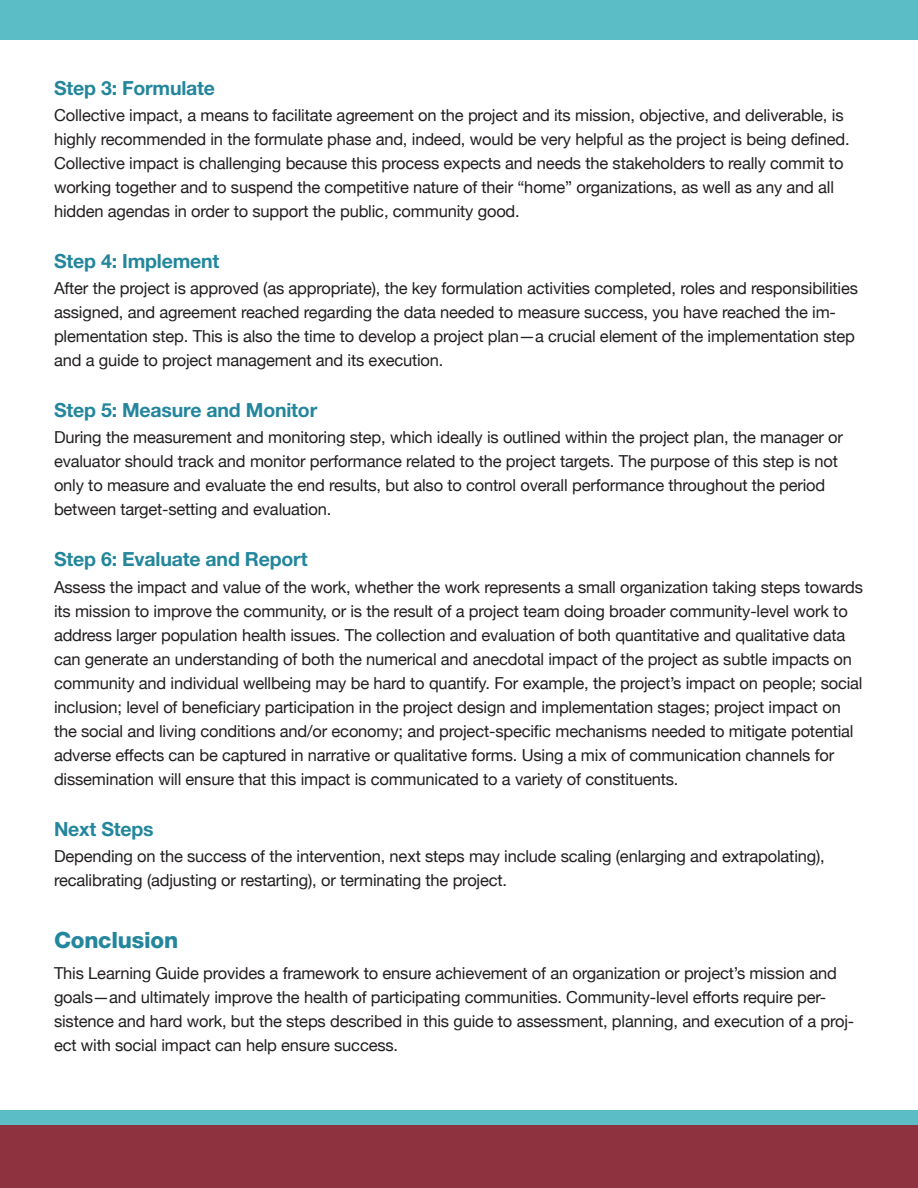
<style>
.page{position:relative;width:918px;height:1188px;background:#fff}
.page>*{position:absolute;margin:0;border:0;box-sizing:border-box;transform-origin:0 0}
.Head_1{font:800 22.5px "Helvetica Neue LT Std";letter-spacing:-.01em;color:#23869d}
.Head_2{font:700 19.5px "Helvetica Neue LT Std";letter-spacing:-.01em;color:#23869d}
.Main_Body{font:16.5px/24px "Helvetica Neue";letter-spacing:-.01em;color:#231f20}
</style>
<div class="page">
<div style="left:0;top:1110px;width:918px;height:15px;background:#5bbec7"></div>
<div style="left:0;top:1125px;width:918px;height:63px;background:#8f3240"></div>
<div style="left:0;top:0;width:918px;height:40px;background:#5bbec7"></div>
<p class="Head_2" style="left:54px;top:76px;width:163px">Step 3: Formulate</p>
<p class="Main_Body" style="left:54px;top:102px;width:797px">Collective impact, a means to facilitate agreement on the project and its mission, objective, and deliverable, is highly recommended in the formulate phase and, indeed, would be very helpful as the project is being defined.<br>Collective impact is challenging because this process expects and needs the stakeholders to really commit to working together and to suspend the competitive nature of their “home” organizations, as well as any and all hidden agendas in order to support the public, community good.</p>
<p class="Head_2" style="left:54px;top:249px;width:167px">Step 4: Implement</p>
<p class="Main_Body" style="left:54px;top:275px;width:806px">After the project is approved (as appropriate), the key formulation activities completed, roles and responsibilities assigned, and agreement reached regarding the data needed to measure success, you have reached the im&shy;plementation step. This is also the time to develop a project plan—a crucial element of the implementation step and a guide to project management and its execution.</p>
<p class="Head_2" style="left:54px;top:398px;width:265px">Step 5: Measure and Monitor</p>
<p class="Main_Body" style="left:54px;top:424px;width:791px">During the measurement and monitoring step, which ideally is outlined within the project plan, the manager or evaluator should track and monitor performance related to the project targets. The purpose of this step is not only to measure and evaluate the end results, but also to control overall performance throughout the period between target-setting and evaluation.</p>
<p class="Head_2" style="left:54px;top:547px;width:255px">Step 6: Evaluate and Report</p>
<p class="Main_Body" style="left:54px;top:574px;width:811px">Assess the impact and value of the work, whether the work represents a small organization taking steps towards its mission to improve the community, or is the result of a project team doing broader community-level work to address larger population health issues. The collection and evaluation of both quantitative and qualitative data can generate an understanding of both the numerical and anecdotal impact of the project as subtle impacts on community and individual wellbeing may be hard to quantify. For example, the project’s impact on people; social inclusion; level of beneficiary participation in the project design and implementation stages; project impact on the social and living conditions and/or economy; and project-specific mechanisms needed to mitigate potential adverse effects can be captured in narrative or qualitative forms. Using a mix of communication channels for dissemination will ensure that this impact is communicated to a variety of constituents.</p>
<p class="Head_2" style="left:54px;top:817px;width:101px">Next Steps</p>
<p class="Main_Body" style="left:54px;top:843px;width:772px">Depending on the success of the intervention, next steps may include scaling (enlarging and extrapolating), recalibrating (adjusting or restarting), or terminating the project.</p>
<p class="Head_1" style="left:54px;top:927px;width:126px">Conclusion</p>
<p class="Main_Body" style="left:54px;top:960px;width:802px">This Learning Guide provides a framework to ensure achievement of an organization or project’s mission and goals—and ultimately improve the health of participating communities. Community-level efforts require per&shy;sistence and hard work, but the steps described in this guide to assessment, planning, and execution of a proj&shy;ect with social impact can help ensure success.</p>
</div>
